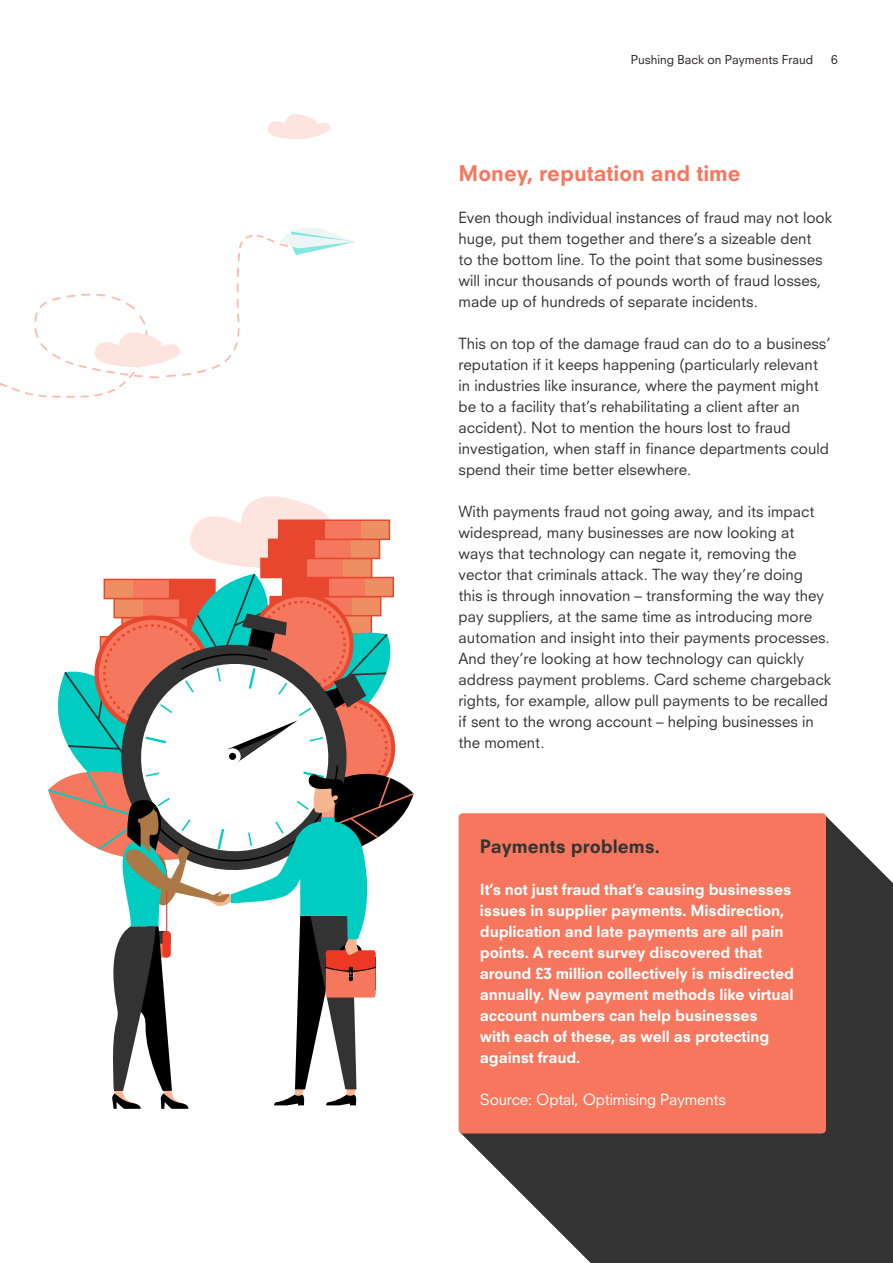
<style>
.page{position:relative;width:893px;height:1263px;background:#fff}
.page>*{position:absolute;margin:0;border:0;box-sizing:border-box;transform-origin:0 0}
.t1{font:800 21px "Neuzeit SLT Std";color:#f6775e}
.t2{font:800 18px "Neuzeit SLT Std";color:#333}
.t3{font:15px/21px "Neuzeit SLT Std";color:#333}
.t4{font:800 15px/21px "Neuzeit SLT Std";letter-spacing:-.01em;color:#fff}
.t5{font:15px "Neuzeit SLT Std";letter-spacing:-.01em;color:#fff}
.t6{font:12px "Neuzeit SLT Std";color:#231f20}
</style>
<div class="page">
<svg style="left:268px;top:114px;width:62px;height:25px"></svg>
<svg style="left:459px;top:814px;width:434px;height:449px;background:#505050"></svg>
<div style="left:459px;top:813px;width:367px;height:320px;background:#f6775e;border-radius:4px"></div>
<svg style="left:48px;top:496px;width:366px;height:613px"></svg>
<svg style="left:0;top:234px;width:275px;height:164px"></svg>
<svg style="left:279px;top:228px;width:76px;height:27px"></svg>
<svg style="left:65px;top:325px;width:146px;height:73px"></svg>
<p class="t6" style="left:631px;top:53px;width:184px">Pushing Back on Payments Fraud</p>
<p class="t6" style="left:831px;top:53px;width:8px">6</p>
<p class="t1" style="left:459px;top:161px;width:284px">Money, reputation and time</p>
<p class="t3" style="left:459px;top:207px;width:375px">Even though individual instances of fraud may not look huge, put them together and there’s a sizeable dent<br>to the bottom line. To the point that some businesses will incur thousands of pounds worth of fraud losses, made up of hundreds of separate incidents.</p>
<p class="t3" style="left:459px;top:333px;width:373px">This on top of the damage fraud can do to a business’ reputation if it keeps happening (particularly relevant in industries like insurance, where the payment might be to a facility that’s rehabilitating a client after an accident). Not to mention the hours lost to fraud investigation, when staff in finance departments could spend their time better elsewhere.</p>
<p class="t3" style="left:459px;top:501px;width:374px">With payments fraud not going away, and its impact widespread, many businesses are now looking at ways that technology can negate it, removing the vector that criminals attack. The way they’re doing<br>this is through innovation – transforming the way they pay suppliers, at the same time as introducing more automation and insight into their payments processes.<br>And they’re looking at how technology can quickly address payment problems. Card scheme chargeback rights, for example, allow pull payments to be recalled if sent to the wrong account – helping businesses in the moment.</p>
<p class="t2" style="left:480px;top:836px;width:181px">Payments problems.</p>
<p class="t4" style="left:480px;top:879px;width:316px">It’s not just fraud that’s causing businesses issues in supplier payments. Misdirection, duplication and late payments are all pain points. A recent survey discovered that around £3 million collectively is misdirected annually. New payment methods like virtual account numbers can help businesses<br>with each of these, as well as protecting against fraud.</p>
<p class="t5" style="left:480px;top:1091px;width:248px">Source: Optal, Optimising Payments</p>
</div>
